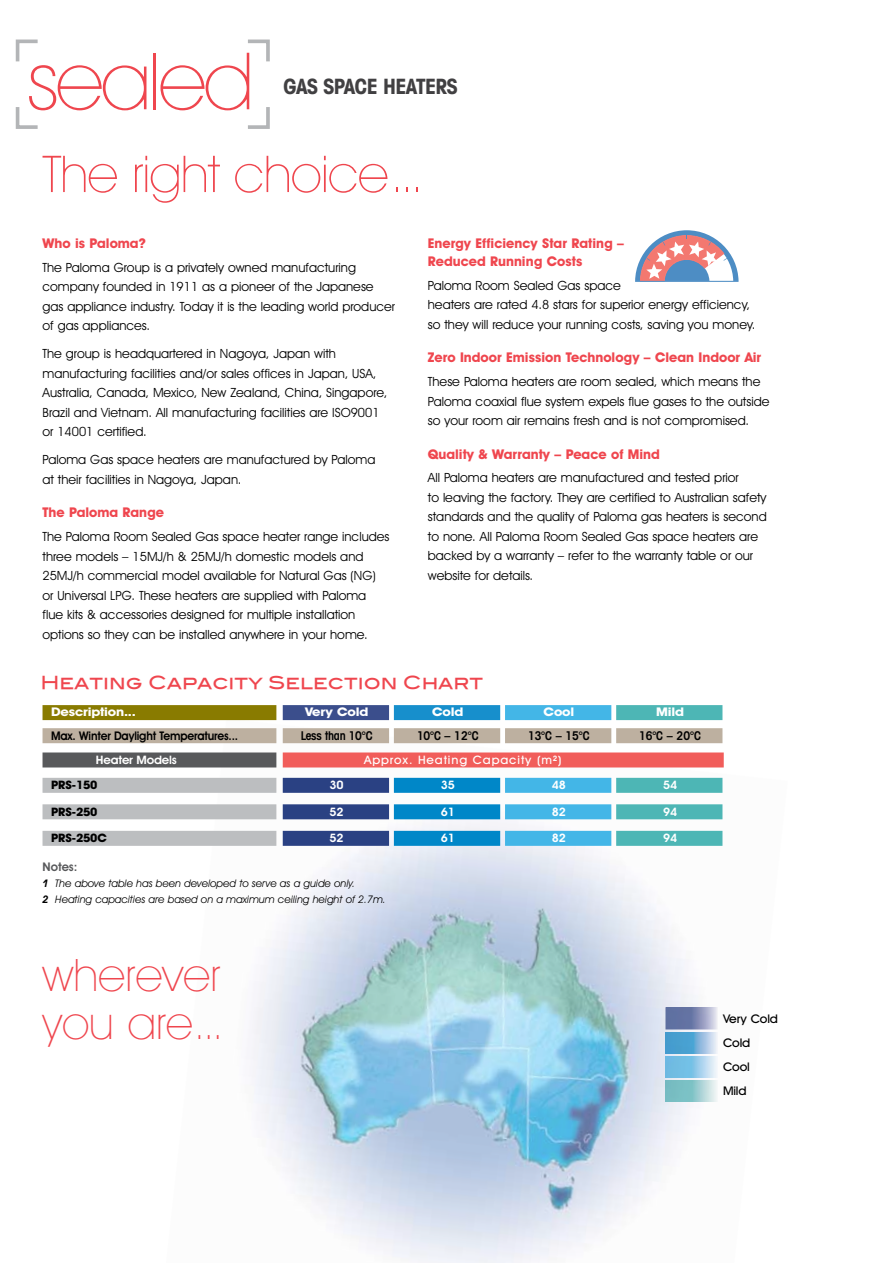
<style>
.page{position:relative;width:893px;height:1263px;background:#fff}
.page>*{position:absolute;margin:0;border:0;box-sizing:border-box;transform-origin:0 0}
.t1{font:200 79.5px "Avant Garde IT Cby BT";letter-spacing:-.035em;color:#ef464e}
.t2{font:200 51px "Avant Garde IT Cby BT";letter-spacing:-.02em;color:#ef464e}
.t3{font:200 45px/48px "Avant Garde IT Cby BT";color:#ef464e}
.t4{font:700 condensed 21px "Avant Garde IT Cby BT";letter-spacing:-.02em;color:#414042}
.t5{font:18px "Blair Md ITCTT Medium";color:#ef464e}
.t6{font:700 13.5px/18px "Avant Garde IT Cby BT";color:#ef464e}
.t7{font:12.75px/19.5px "Avant Garde IT Cby BT";color:#000}
.t8{font:600 condensed 12px/23.1px "Avant Garde IT Cby BT";letter-spacing:-.015em;color:#000;text-align:center}
.t9{font:600 12px "Avant Garde IT Cby BT";letter-spacing:-.015em;color:#000;scale:.94 1}
.t10{font:500 12px/24px "Avant Garde IT Cby BT";letter-spacing:-.015em;color:#000;scale:1.05 1}
.t11{font:700 12px "Avant Garde IT Cby BT";letter-spacing:-.015em;color:#fff;scale:1.15 1}
.t12{font:600 12px "Avant Garde IT Cby BT";color:#58595b}
.t13{font:600 11.7px "Avant Garde IT Cby BT";letter-spacing:-.015em;color:#fff;scale:1.05 1}
.t14{font:500 11.7px "Avant Garde IT Cby BT";letter-spacing:.07em;color:#fff;scale:1.05 1}
.t15{font:700 11.7px "Avant Garde IT Cby BT";letter-spacing:-.015em;color:#000;scale:1.05 1}
.t16{font:italic 10.5px/16px "Avant Garde IT Cby BT";color:#000}
.s1{font-weight:700;font-stretch:normal;color:#fff}
.s2{font-weight:700}
.s3{font-weight:600}
</style>
<div class="page">
<img style="left:166px;top:718px;width:558px;height:545px">
<svg style="left:635px;top:230px;width:103px;height:51px"></svg>
<hr style="left:635px;top:281px;width:103px;height:1px;background:#005cab">
<div style="left:283px;top:705px;width:106px;height:15px;background:#3b4e8c"></div>
<div style="left:283px;top:728px;width:106px;height:15px;background:#bdb0a0"></div>
<div style="left:283px;top:778px;width:106px;height:15px;background:#2a4183"></div>
<div style="left:283px;top:804px;width:106px;height:15px;background:#2a4183"></div>
<div style="left:283px;top:831px;width:106px;height:15px;background:#2a4183"></div>
<div style="left:43px;top:705px;width:233px;height:15px;background:#897b00"></div>
<div style="left:43px;top:728px;width:233px;height:15px;background:#bdb0a0"></div>
<div style="left:43px;top:778px;width:233px;height:15px;background:#bcbec0"></div>
<div style="left:43px;top:804px;width:233px;height:15px;background:#bcbec0"></div>
<div style="left:43px;top:831px;width:233px;height:15px;background:#bcbec0"></div>
<div style="left:394px;top:705px;width:106px;height:15px;background:#178fcc"></div>
<div style="left:394px;top:728px;width:106px;height:15px;background:#bdb0a0"></div>
<div style="left:394px;top:778px;width:106px;height:15px;background:#0087c8"></div>
<div style="left:394px;top:804px;width:106px;height:15px;background:#0087c8"></div>
<div style="left:394px;top:831px;width:106px;height:15px;background:#0087c8"></div>
<div style="left:505px;top:705px;width:106px;height:15px;background:#43b6e7"></div>
<div style="left:505px;top:728px;width:106px;height:15px;background:#bdb0a0"></div>
<div style="left:505px;top:778px;width:106px;height:15px;background:#43b6e7"></div>
<div style="left:505px;top:804px;width:106px;height:15px;background:#43b6e7"></div>
<div style="left:505px;top:831px;width:106px;height:15px;background:#43b6e7"></div>
<div style="left:616px;top:705px;width:106px;height:15px;background:#4db6b5"></div>
<div style="left:616px;top:728px;width:106px;height:15px;background:#bdb0a0"></div>
<div style="left:616px;top:778px;width:106px;height:15px;background:#4db6b5"></div>
<div style="left:616px;top:804px;width:106px;height:15px;background:#4db6b5"></div>
<div style="left:616px;top:831px;width:106px;height:15px;background:#4db6b5"></div>
<div style="left:43px;top:752px;width:233px;height:15px;background:#58595b"></div>
<div style="left:283px;top:752px;width:441px;height:15px;background:#f15d5a"></div>
<svg style="left:666px;top:1081px;width:52px;height:21px"></svg>
<svg style="left:666px;top:1056px;width:52px;height:21px"></svg>
<svg style="left:666px;top:1032px;width:52px;height:21px"></svg>
<svg style="left:667px;top:1009px;width:49px;height:18px"></svg>
<div style="left:665px;top:1007px;width:53px;height:22px;border:1px solid #fff"></div>
<svg style="left:15px;top:107px;width:23px;height:22px"></svg>
<svg style="left:15px;top:39px;width:23px;height:23px"></svg>
<svg style="left:248px;top:107px;width:22px;height:22px"></svg>
<svg style="left:248px;top:39px;width:22px;height:23px"></svg>
<h1 class="t1" style="left:27px;top:33px;width:228px">sealed</h1>
<h3 class="t4" style="left:284px;top:74px;width:13px">GAS</h3>
<h3 class="t4" style="left:323px;top:74px;width:135px">SPACE HEATERS</h3>
<h2 class="t2" style="left:43px;top:143px;width:383px">The right choice...</h2>
<p class="t6" style="left:43px;top:234px;width:105px">Who is Paloma?</p>
<p class="t7" style="left:43px;top:257px;width:354px">The Paloma Group is a privately owned manufacturing company founded in 1911 as a pioneer of the Japanese gas appliance industry. Today it is the leading world producer of gas appliances.</p>
<p class="t7" style="left:43px;top:344px;width:346px">The group is headquartered in Nagoya, Japan with manufacturing facilities and/or sales offices in Japan, USA, Australia, Canada, Mexico, New Zealand, China, Singapore, Brazil and Vietnam. All manufacturing facilities are ISO9001 or 14001 certified.</p>
<p class="t7" style="left:43px;top:450px;width:334px">Paloma Gas space heaters are manufactured by Paloma at their facilities in Nagoya, Japan.</p>
<p class="t6" style="left:43px;top:503px;width:123px">The Paloma Range</p>
<p class="t7" style="left:43px;top:527px;width:348px">The Paloma Room Sealed Gas space heater range includes three models – 15MJ/h &amp; 25MJ/h domestic models and 25MJ/h commercial model available for Natural Gas (NG) or Universal LPG. These heaters are supplied with Paloma flue kits &amp; accessories designed for multiple installation options so they can be installed anywhere in your home.</p>
<p class="t6" style="left:428px;top:234px;width:198px">Energy Efficiency Star Rating –<br>Reduced Running Costs</p>
<p class="t7" style="left:428px;top:275px;width:329px">Paloma Room Sealed Gas space<br>heaters are rated 4.8 stars for superior energy efficiency, so they will reduce your running costs, saving you money.</p>
<p class="t6" style="left:428px;top:348px;width:335px">Zero Indoor Emission Technology – Clean Indoor Air</p>
<p class="t7" style="left:428px;top:372px;width:343px">These Paloma heaters are room sealed, which means the<br>Paloma coaxial flue system expels flue gases to the outside so your room air remains fresh and is not compromised.</p>
<p class="t6" style="left:428px;top:445px;width:234px">Quality &amp; Warranty – Peace of Mind</p>
<p class="t7" style="left:428px;top:468px;width:340px">All Paloma heaters are manufactured and tested prior<br>to leaving the factory. They are certified to Australian safety standards and the quality of Paloma gas heaters is second to none. All Paloma Room Sealed Gas space heaters are backed by a warranty – refer to the warranty table or our website for details.</p>
<h3 class="t5" style="left:40px;top:668px;width:444px">Heating Capacity Selection Chart</h3>
<p class="t8" style="left:301px;top:700px;width:73px"><span class="s1">Very Cold<br></span>Less than 10<span class="s2">°</span>C</p>
<p class="t8" style="left:417px;top:700px;width:63px"><span class="s1">Cold<br></span>10<span class="s2">°</span>C – 12<span class="s2">°</span>C</p>
<p class="t8" style="left:528px;top:700px;width:63px"><span class="s1">Cool<br></span>13<span class="s2">°</span>C – 15<span class="s2">°</span>C</p>
<p class="t11" style="left:51px;top:705px;width:75px">Description...</p>
<p class="t9" style="left:51px;top:728px;width:201px">Max. Winter Daylight Temperatures...</p>
<p class="t15" style="left:51px;top:778px;width:46px">PRS-150</p>
<p class="t15" style="left:51px;top:804px;width:46px">PRS-250</p>
<p class="t15" style="left:51px;top:831px;width:55px">PRS-250C</p>
<p class="t13" style="left:96px;top:753px;width:78px">Heater Models</p>
<p class="t14" style="left:364px;top:753px;width:189px">Approx. Heating Capacity (m<sup>2</sup>)</p>
<p class="t13" style="left:330px;top:778px;width:15px">30</p>
<p class="t13" style="left:330px;top:804px;width:15px">52</p>
<p class="t13" style="left:330px;top:831px;width:15px">52</p>
<p class="t13" style="left:441px;top:778px;width:15px">35</p>
<p class="t13" style="left:441px;top:804px;width:15px">61</p>
<p class="t13" style="left:441px;top:831px;width:15px">61</p>
<p class="t13" style="left:552px;top:778px;width:15px">48</p>
<p class="t13" style="left:552px;top:804px;width:15px">82</p>
<p class="t13" style="left:552px;top:831px;width:15px">82</p>
<p class="t12" style="left:43px;top:859px;width:36px">Notes:</p>
<p class="t16" style="left:43px;top:875px;width:345px"><span class="s3">1</span> The above table has been developed to serve as a guide only.<br><span class="s3">2</span> Heating capacities are based on a maximum ceiling height of 2.7m.</p>
<h3 class="t3" style="left:43px;top:951px;width:183px">wherever you are...</h3>
<p class="t8" style="left:639px;top:700px;width:63px"><span class="s1">Mild<br></span>16<span class="s2">°</span>C – 20<span class="s2">°</span>C</p>
<p class="t13" style="left:663px;top:778px;width:15px">54</p>
<p class="t13" style="left:663px;top:804px;width:15px">94</p>
<p class="t13" style="left:663px;top:831px;width:15px">94</p>
<p class="t10" style="left:723px;top:1007px;width:54px">Very Cold<br>Cold<br>Cool<br>Mild</p>
</div>
